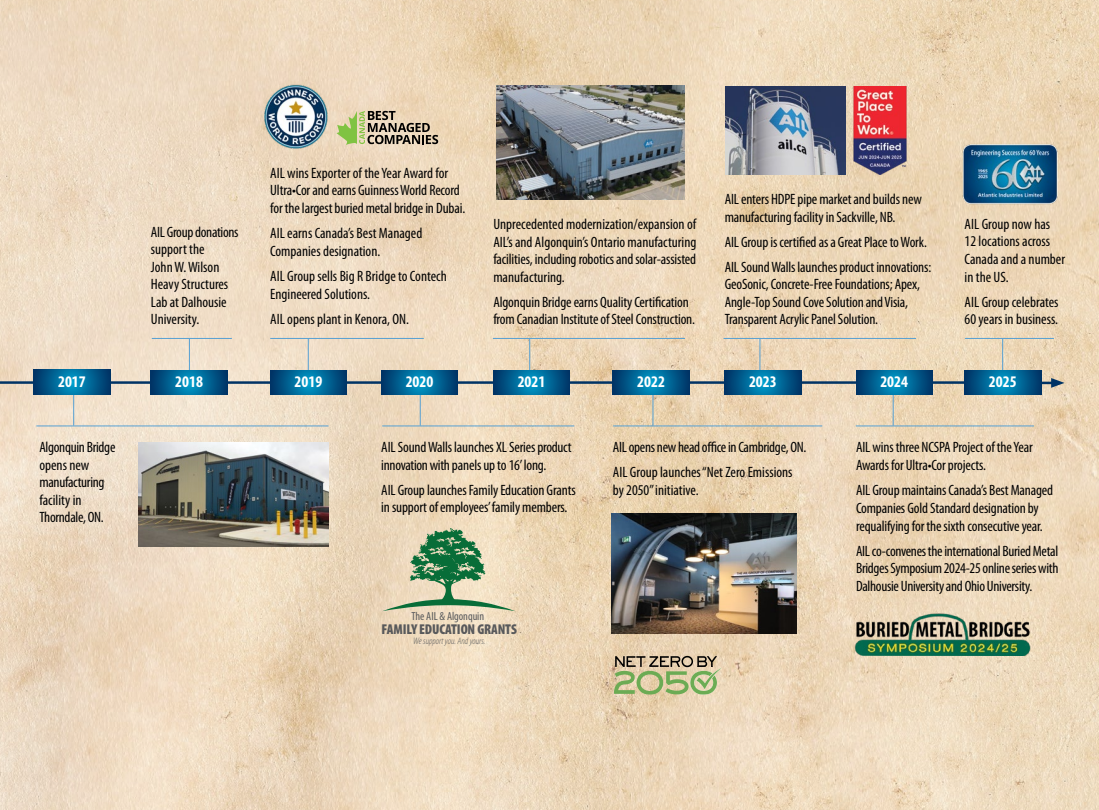
<style>
.page{position:relative;width:1099px;height:810px;background:#fff}
.page>*{position:absolute;margin:0;border:0;box-sizing:border-box;transform-origin:0 0}
.t1{font:700 condensed 16.25px "Myriad Pro";color:#fff}
.t2{font:condensed 15px/17.5px "Myriad Pro";letter-spacing:-.01em;color:#000}
.t3{font:900 condensed 14.25px "Myriad Pro";letter-spacing:-.01em;color:#58595b}
.t4{font:condensed 11.75px "Myriad Pro";letter-spacing:-.005em;color:#58595b}
.t5{font:italic 300 condensed 9.5px "Myriad Pro";color:#58595b}
</style>
<div class="page">
<img style="left:0;top:0;width:1098px;height:810px">
<hr style="left:759px;top:339px;width:1px;height:37px;background:#56a0d3">
<hr style="left:0;top:381px;width:1003px;height:3px;background:#003365">
<hr style="left:1001px;top:339px;width:1px;height:37px;background:#56a0d3">
<hr style="left:308px;top:339px;width:1px;height:37px;background:#56a0d3">
<hr style="left:529px;top:339px;width:1px;height:37px;background:#56a0d3">
<hr style="left:189px;top:339px;width:1px;height:37px;background:#56a0d3">
<hr style="left:73px;top:388px;width:1px;height:38px;background:#56a0d3">
<hr style="left:420px;top:388px;width:1px;height:38px;background:#56a0d3">
<hr style="left:993px;top:382px;width:62px;height:2px;background:#003365">
<svg style="left:1050px;top:378px;width:14px;height:10px"></svg>
<hr style="left:892px;top:388px;width:1px;height:38px;background:#56a0d3">
<hr style="left:652px;top:388px;width:1px;height:38px;background:#56a0d3">
<svg style="left:34px;top:370px;width:76px;height:24px"></svg>
<svg style="left:151px;top:370px;width:76px;height:25px"></svg>
<svg style="left:270px;top:370px;width:76px;height:25px"></svg>
<svg style="left:381px;top:370px;width:76px;height:25px"></svg>
<svg style="left:493px;top:370px;width:76px;height:25px"></svg>
<svg style="left:612px;top:370px;width:77px;height:25px"></svg>
<svg style="left:724px;top:370px;width:76px;height:25px"></svg>
<svg style="left:855px;top:370px;width:77px;height:25px"></svg>
<svg style="left:964px;top:370px;width:76px;height:25px"></svg>
<img style="left:139px;top:443px;width:189px;height:104px">
<img style="left:263px;top:83px;width:66px;height:67px">
<svg style="left:613px;top:656px;width:109px;height:39px"></svg>
<svg style="left:336px;top:111px;width:102px;height:34px"></svg>
<svg style="left:382px;top:528px;width:133px;height:83px"></svg>
<img style="left:496px;top:85px;width:188px;height:114px">
<img style="left:725px;top:86px;width:119px;height:88px">
<img style="left:848px;top:611px;width:196px;height:45px">
<img style="left:959px;top:143px;width:102px;height:63px">
<hr style="left:152px;top:338px;width:80px;height:1px;background:#56a0d3">
<hr style="left:270px;top:338px;width:153px;height:1px;background:#56a0d3">
<hr style="left:492px;top:338px;width:192px;height:1px;background:#56a0d3">
<hr style="left:723px;top:338px;width:192px;height:1px;background:#56a0d3">
<hr style="left:964px;top:338px;width:89px;height:1px;background:#56a0d3">
<hr style="left:36px;top:426px;width:292px;height:1px;background:#56a0d3">
<hr style="left:382px;top:426px;width:192px;height:1px;background:#56a0d3">
<hr style="left:613px;top:426px;width:209px;height:1px;background:#56a0d3">
<hr style="left:855px;top:426px;width:178px;height:1px;background:#56a0d3">
<img style="left:610px;top:514px;width:186px;height:119px">
<img style="left:848px;top:86px;width:62px;height:89px">
<p class="t2" style="left:151px;top:223px;width:89px">AIL Group donations support the<br>John W. Wilson<br>Heavy Structures<br>Lab at Dalhousie<br>University.</p>
<p class="t2" style="left:270px;top:164px;width:196px">AIL wins Exporter of the Year Award for<br>Ultra•Cor and earns Guinness World Record for the largest buried metal bridge in Dubai.</p>
<p class="t2" style="left:270px;top:224px;width:153px;line-height:18px">AIL earns Canada’s Best Managed<br>Companies designation.</p>
<p class="t2" style="left:270px;top:267px;width:178px;line-height:18px">AIL Group sells Big R Bridge to Contech<br>Engineered Solutions.</p>
<p class="t2" style="left:270px;top:310px;width:140px">AIL opens plant in Kenora, ON.</p>
<p class="t2" style="left:493px;top:215px;width:204px;text-align:justify">Unprecedented modernization/expansion of AIL’s and Algonquin’s Ontario manufacturing facilities, including robotics and solar-assisted manufacturing.</p>
<p class="t2" style="left:493px;top:293px;width:203px">Algonquin Bridge earns Quality Certification from Canadian Institute of Steel Construction.</p>
<p class="t2" style="left:724px;top:190px;width:198px;line-height:18px">AIL enters HDPE pipe market and builds new manufacturing facility in Sackville, NB.</p>
<p class="t2" style="left:724px;top:229px;width:208px;line-height:25px">AIL Group is certified as a Great Place to Work.<br>AIL Sound Walls launches product innovations:</p>
<p class="t2" style="left:724px;top:275px;width:197px">GeoSonic, Concrete-Free Foundations; Apex,<br>Angle-Top Sound Cove Solution and Visia,<br>Transparent Acrylic Panel Solution.</p>
<p class="t2" style="left:964px;top:215px;width:102px">AIL Group now has<br>12 locations across<br>Canada and a number in the US.</p>
<p class="t2" style="left:964px;top:293px;width:95px">AIL Group celebrates<br>60 years in business.</p>
<p class="t1" style="left:58px;top:371px;width:29px">2017</p>
<p class="t1" style="left:175px;top:372px;width:29px">2018</p>
<p class="t1" style="left:294px;top:372px;width:29px">2019</p>
<p class="t1" style="left:405px;top:372px;width:29px">2020</p>
<p class="t1" style="left:517px;top:372px;width:29px">2021</p>
<p class="t1" style="left:637px;top:372px;width:29px">2022</p>
<p class="t1" style="left:748px;top:372px;width:29px">2023</p>
<p class="t1" style="left:880px;top:372px;width:29px">2024</p>
<p class="t1" style="left:988px;top:372px;width:29px">2025</p>
<p class="t2" style="left:39px;top:438px;width:77px">Algonquin Bridge opens new manufacturing facility in<br>Thorndale, ON.</p>
<p class="t2" style="left:381px;top:438px;width:192px">AIL Sound Walls launches XL Series product innovation with panels up to 16’ long.</p>
<p class="t2" style="left:381px;top:481px;width:196px">AIL Group launches Family Education Grants in support of employees’ family members.</p>
<p class="t4" style="left:411px;top:609px;width:74px">The AIL &amp; Algonquin</p>
<p class="t3" style="left:381px;top:622px;width:137px">FAMILY EDUCATION GRANTS</p>
<p class="t5" style="left:413px;top:636px;width:74px">We support you. And yours.</p>
<p class="t2" style="left:612px;top:435px;width:195px;line-height:25px">AIL opens new head office in Cambridge, ON.<br>AIL Group launches “Net Zero Emissions</p>
<p class="t2" style="left:612px;top:481px;width:87px">by 2050” initiative.</p>
<p class="t2" style="left:855px;top:438px;width:178px;line-height:18px">AIL wins three NCSPA Project of the Year<br>Awards for Ultra•Cor projects.</p>
<p class="t2" style="left:855px;top:481px;width:199px">AIL Group maintains Canada’s Best Managed<br>Companies Gold Standard designation by requalifying for the sixth consecutive year.</p>
<p class="t2" style="left:855px;top:542px;width:204px;text-align:justify">AIL co-convenes the international Buried Metal Bridges Symposium 2024-25 online series with Dalhousie University and Ohio University.</p>
</div>
